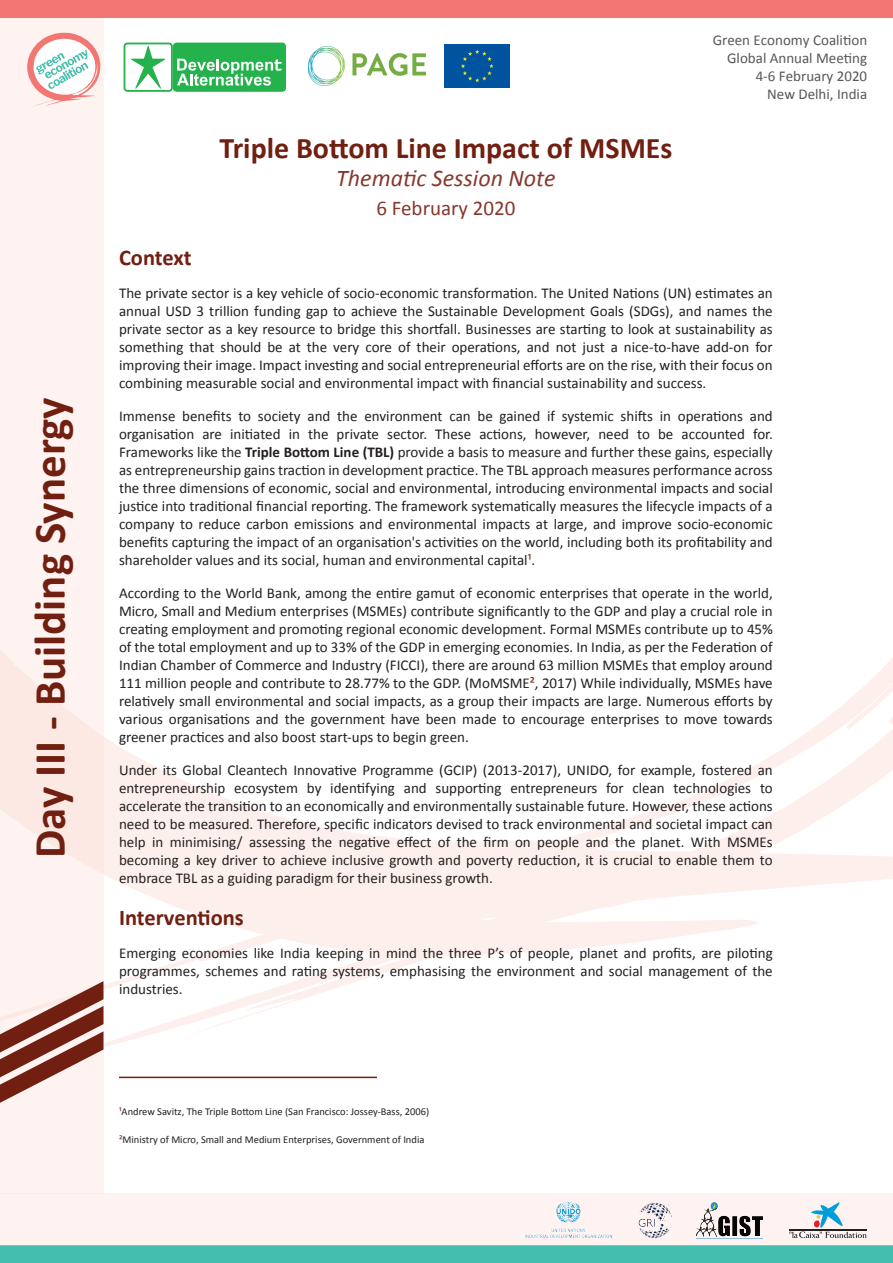
<style>
.page{position:relative;width:893px;height:1263px;background:#fff}
.page>*{position:absolute;margin:0;border:0;box-sizing:border-box;transform-origin:0 0}
.t1{font:700 45px "Calibri";color:#701f10}
.t2{font:700 30px "Calibri";color:#701f10}
.t3{font:italic 24px "Calibri";color:#87382d}
.t4{font:700 22.5px "Calibri";color:#701f10}
.t5{font:21px "Calibri";color:#87382d}
.t6{font:15px/18px "Calibri";color:#231f20;text-align:justify}
.t7{font:15px/18px "Calibri";color:#585857;text-align:right}
.t8{font:10.5px "Calibri";color:#231f20}
.s1{font-weight:700}
.s2{color:#701f10}
</style>
<div class="page">
<svg style="left:104px;top:658px;width:789px;height:388px"></svg>
<div style="left:0;top:1246px;width:893px;height:17px;background:#45bfad"></div>
<div style="left:0;top:1194px;width:893px;height:52px;background:#fef3f0"></div>
<div style="left:0;top:0;width:104px;height:1194px;background:linear-gradient(to right,#fef1ee,#fef2ee)"></div>
<svg style="left:0;top:981px;width:104px;height:122px"></svg>
<div style="left:0;top:0;width:893px;height:17px;background:#f27671"></div>
<hr style="left:119px;top:1077px;width:258px;height:1px;background:#701f10">
<div style="left:124px;top:43px;width:49px;height:49px;background:#23b24b;border-radius:4px"></div>
<div style="left:125px;top:44px;width:46px;height:46px;background:#fff;border-radius:2px"></div>
<div style="left:173px;top:43px;width:113px;height:49px;background:#23b24b;border-radius:4px"></div>
<svg style="left:131px;top:46px;width:35px;height:43px"></svg>
<svg style="left:177px;top:59px;width:105px;height:27px"></svg>
<svg style="left:27px;top:32px;width:75px;height:75px"></svg>
<img style="left:638px;top:1202px;width:34px;height:36px">
<div style="left:445px;top:44px;width:65px;height:44px;background:#00539f"></div>
<svg style="left:461px;top:50px;width:33px;height:32px"></svg>
<img style="left:309px;top:47px;width:116px;height:38px">
<img style="left:696px;top:1202px;width:66px;height:35px">
<img style="left:525px;top:1203px;width:86px;height:35px">
<svg style="left:789px;top:1202px;width:77px;height:36px"></svg>
<h1 class="t1" style="left:18px;top:858px;width:462px;rotate:-90deg">Day III - Building Synergy</h1>
<h2 class="t2" style="left:219px;top:126px;width:455px">Triple Bottom Line Impact of MSMEs</h2>
<h3 class="t3" style="left:336px;top:163px;width:221px">Thematic Session Note</h3>
<h3 class="t5" style="left:376px;top:195px;width:140px">6 February 2020</h3>
<p class="t7" style="left:713px;top:31px;width:156px">Green Economy Coalition<br>Global Annual Meeting<br>4-6 February 2020<br>New Delhi, India</p>
<h3 class="t4" style="left:119px;top:242px;width:74px">Context</h3>
<p class="t6" style="left:119px;top:283px;width:655px">The private sector is a key vehicle of socio-economic transformation. The United Nations (UN) estimates an annual USD 3 trillion funding gap to achieve the Sustainable Development Goals (SDGs), and names the private sector as a key resource to bridge this shortfall. Businesses are starting to look at sustainability as something that should be at the very core of their operations, and not just a nice-to-have add-on for improving their image. Impact investing and social entrepreneurial efforts are on the rise, with their focus on combining measurable social and environmental impact with financial sustainability and success.</p>
<p class="t6" style="left:119px;top:406px;width:655px">Immense benefits to society and the environment can be gained if systemic shifts in operations and organisation are initiated in the private sector. These actions, however, need to be accounted for.<br>Frameworks like the <span class="s1">Triple Bottom Line (TBL)</span> provide a basis to measure and further these gains, especially as entrepreneurship gains traction in development practice. The TBL approach measures performance across the three dimensions of economic, social and environmental, introducing environmental impacts and social justice into traditional financial reporting. The framework systematically measures the lifecycle impacts of a company to reduce carbon emissions and environmental impacts at large, and improve socio-economic benefits capturing the impact of an organisation's activities on the world, including both its profitability and shareholder values and its social, human and environmental capital<span class="s2">¹</span>.</p>
<p class="t6" style="left:119px;top:583px;width:655px">According to the World Bank, among the entire gamut of economic enterprises that operate in the world, Micro, Small and Medium enterprises (MSMEs) contribute significantly to the GDP and play a crucial role in creating employment and promoting regional economic development. Formal MSMEs contribute up to 45% of the total employment and up to 33% of the GDP in emerging economies. In India, as per the Federation of Indian Chamber of Commerce and Industry (FICCI), there are around 63 million MSMEs that employ around 111 million people and contribute to 28.77% to the GDP. (MoMSME<span class="s2">²</span>, 2017) While individually, MSMEs have relatively small environmental and social impacts, as a group their impacts are large. Numerous efforts by various organisations and the government have been made to encourage enterprises to move towards greener practices and also boost start-ups to begin green.</p>
<p class="t6" style="left:119px;top:760px;width:655px">Under its Global Cleantech Innovative Programme (GCIP) (2013-2017), UNIDO, for example, fostered an entrepreneurship ecosystem by identifying and supporting entrepreneurs for clean technologies to accelerate the transition to an economically and environmentally sustainable future. However, these actions need to be measured. Therefore, specific indicators devised to track environmental and societal impact can help in minimising/ assessing the negative effect of the firm on people and the planet. With MSMEs becoming a key driver to achieve inclusive growth and poverty reduction, it is crucial to enable them to embrace TBL as a guiding paradigm for their business growth.</p>
<h3 class="t4" style="left:119px;top:902px;width:126px">Interventions</h3>
<p class="t6" style="left:119px;top:943px;width:655px">Emerging economies like India keeping in mind the three P’s of people, planet and profits, are piloting programmes, schemes and rating systems, emphasising the environment and social management of the industries.</p>
<p class="t8" style="left:119px;top:1105px;width:312px"><span class="s2">¹</span>Andrew Savitz, The Triple Bottom Line (San Francisco: Jossey-Bass, 2006)</p>
<p class="t8" style="left:119px;top:1133px;width:307px"><span class="s2">²</span>Ministry of Micro, Small and Medium Enterprises, Government of India</p>
</div>
